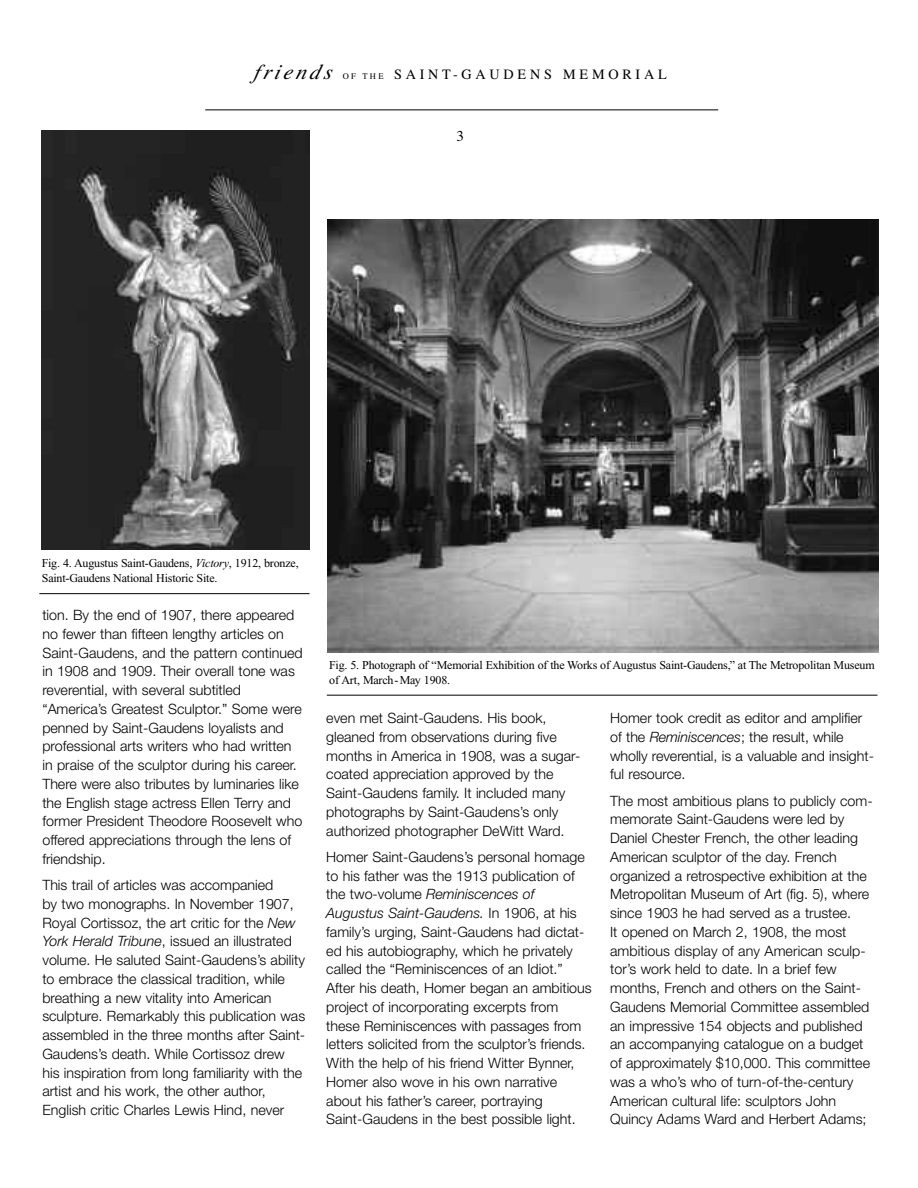
<style>
.page{position:relative;width:918px;height:1188px;background:#fff}
.page>*{position:absolute;margin:0;border:0;box-sizing:border-box;transform-origin:0 0}
.t1{font:italic 21.3px "Times Italic Os F";color:#000}
.t2{font:15px "Times";color:#000}
.t3{font:300 14.25px/18.8px "Helvetica Neue";color:#000}
.t4{font:14.25px "Times";letter-spacing:.26em;color:#000}
.t5{font:12px/15px "Times";letter-spacing:-.015em;color:#000}
.s1{font-size:8.55px}
.s2{font-style:italic}
</style>
<div class="page">
<hr style="left:205px;top:110px;width:513px;height:1px;background:#000">
<img style="left:42px;top:130px;width:268px;height:420px">
<hr style="left:39px;top:593px;width:271px;height:1px;background:#000">
<img style="left:328px;top:220px;width:550px;height:433px">
<hr style="left:327px;top:695px;width:551px;height:1px;background:#000">
<h1 class="t1" style="left:253px;top:65px;width:83px">friend s</h1>
<p class="t4" style="left:343px;top:66px;width:326px"><span class="s1">OF THE</span> SAINT-GAUDENS MEMORIAL</p>
<p class="t2" style="left:456px;top:127px;width:9px">3</p>
<p class="t5" style="left:42px;top:556px;width:258px">Fig. 4. Augustus Saint-Gaudens, <span class="s2">Victory</span>, 1912, bronze,<br>Saint-Gaudens National Historic Site.</p>
<p class="t3" style="left:42px;top:607px;width:262px">tion. By the end of 1907, there appeared no fewer than fifteen lengthy articles on Saint-Gaudens, and the pattern continued in 1908 and 1909. Their overall tone was reverential, with several subtitled “America’s Greatest Sculptor.” Some were penned by Saint-Gaudens loyalists and professional arts writers who had written in praise of the sculptor during his career.<br>There were also tributes by luminaries like the English stage actress Ellen Terry and former President Theodore Roosevelt who offered appreciations through the lens of friendship.</p>
<p class="t3" style="left:42px;top:877px;width:264px">This trail of articles was accompanied<br>by two monographs. In November 1907, Royal Cortissoz, the art critic for the <span class="s2">New York Herald Tribune</span>, issued an illustrated volume. He saluted Saint-Gaudens’s ability to embrace the classical tradition, while breathing a new vitality into American sculpture. Remarkably this publication was assembled in the three months after Saint-Gaudens’s death. While Cortissoz drew his inspiration from long familiarity with the artist and his work, the other author, English critic Charles Lewis Hind, never</p>
<p class="t5" style="left:329px;top:659px;width:547px">Fig. 5. Photograph of “Memorial Exhibition of the Works of Augustus Saint-Gaudens,” at The Metropolitan Museum of Art, March-May 1908.</p>
<p class="t3" style="left:326px;top:710px;width:256px">even met Saint-Gaudens. His book, gleaned from observations during five months in America in 1908, was a sugar&shy;coated appreciation approved by the Saint-Gaudens family. It included many photographs by Saint-Gaudens’s only authorized photographer DeWitt Ward.</p>
<p class="t3" style="left:326px;top:849px;width:267px">Homer Saint-Gaudens’s personal homage to his father was the 1913 publication of the two-volume <span class="s2">Reminiscences of Augustus Saint-Gaudens.</span> In 1906, at his family’s urging, Saint-Gaudens had dictat&shy;ed his autobiography, which he privately called the “Reminiscences of an Idiot.” After his death, Homer began an ambitious project of incorporating excerpts from these Reminiscences with passages from letters solicited from the sculptor’s friends.<br>With the help of his friend Witter Bynner, Homer also wove in his own narrative about his father’s career, portraying Saint-Gaudens in the best possible light.</p>
<p class="t3" style="left:610px;top:710px;width:265px">Homer took credit as editor and amplifier of the <span class="s2">Reminiscences</span>; the result, while wholly reverential, is a valuable and insight&shy;ful resource.</p>
<p class="t3" style="left:610px;top:793px;width:264px">The most ambitious plans to publicly com&shy;memorate Saint-Gaudens were led by Daniel Chester French, the other leading American sculptor of the day. French organized a retrospective exhibition at the Metropolitan Museum of Art (fig. 5), where since 1903 he had served as a trustee.<br>It opened on March 2, 1908, the most ambitious display of any American sculp&shy;tor’s work held to date. In a brief few months, French and others on the Saint-Gaudens Memorial Committee assembled an impressive 154 objects and published an accompanying catalogue on a budget of approximately $10,000. This committee was a who’s who of turn-of-the-century American cultural life: sculptors John Quincy Adams Ward and Herbert Adams;</p>
</div>
